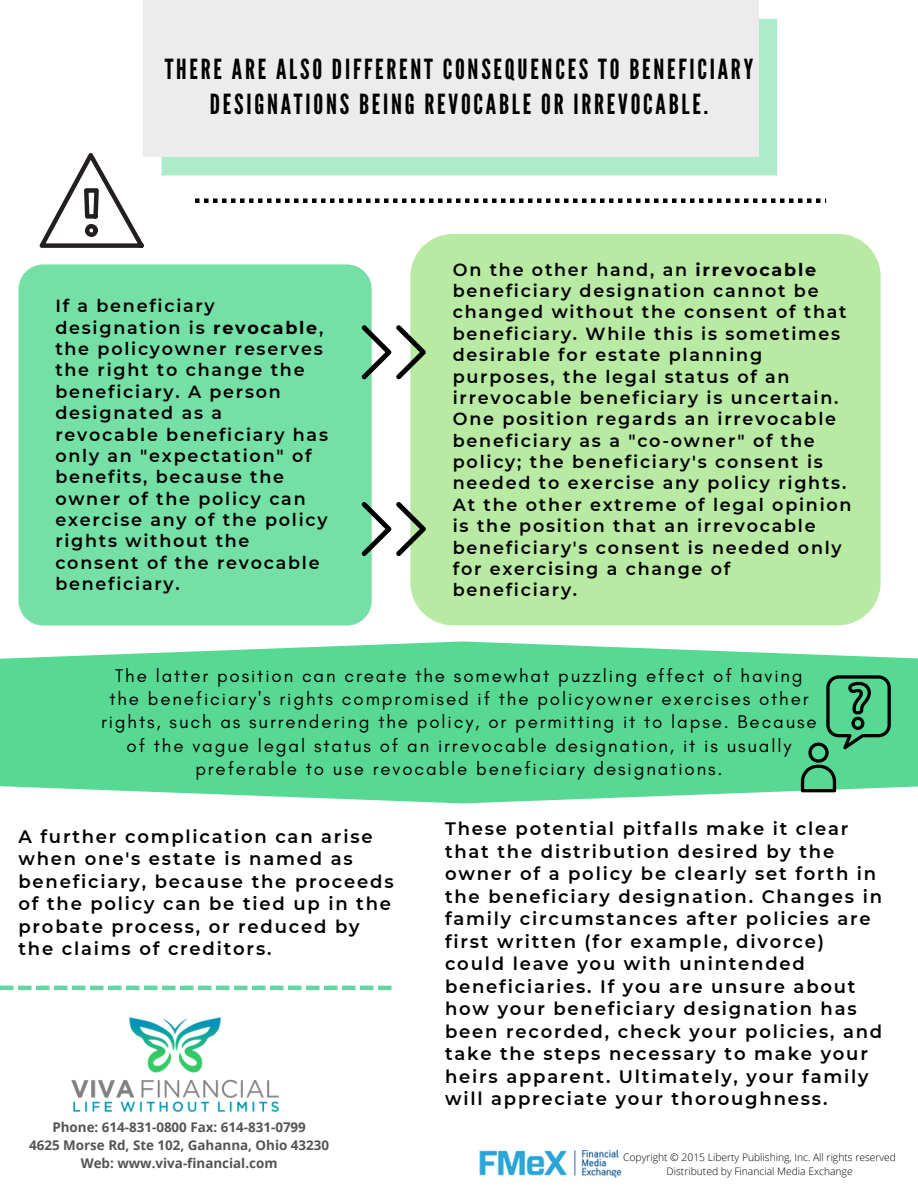
<style>
.page{position:relative;width:918px;height:1188px;background:#fff}
.page>*{position:absolute;margin:0;border:0;box-sizing:border-box;transform-origin:0 0}
.t1{font:27.6px/34.7px "League Gothic";letter-spacing:.1em;color:#000;text-align:center}
.t2{font:18.75px/23.4px "Glacial Indifference";letter-spacing:.1em;color:#000;text-align:center}
.t3{font:600 18px/22.5px "Montserrat";letter-spacing:.1em;color:#000}
.t4{font:600 17.55px/21.3px "Montserrat";letter-spacing:.1em;color:#000}
.t5{font:700 13.35px/18px "Open Sans";color:#545454;text-align:center}
.t6{font:300 10.35px/14.2px "Open Sans";color:#000;text-align:center}
.s1{font-weight:700}
</style>
<div class="page">
<div style="left:18px;top:264px;width:354px;height:362px;background:#75e0a6;border-radius:25px"></div>
<div style="left:161px;top:19px;width:616px;height:157px;background:#adecca"></div>
<div style="left:143px;top:0;width:615px;height:157px;background:#ececec"></div>
<div style="left:410px;top:234px;width:471px;height:391px;background:#b8eaa3"></div>
<svg style="left:195px;top:198px;width:631px;height:5px"></svg>
<svg style="left:39px;top:153px;width:105px;height:95px"></svg>
<svg style="left:0;top:641px;width:918px;height:162px;background:#69dd9f"></svg>
<svg style="left:801px;top:675px;width:90px;height:117px;background:#4bb67d"></svg>
<svg style="left:362px;top:325px;width:64px;height:54px"></svg>
<svg style="left:362px;top:502px;width:64px;height:54px"></svg>
<svg style="left:0;top:986px;width:392px;height:4px"></svg>
<img style="left:71px;top:1017px;width:209px;height:96px">
<img style="left:479px;top:1149px;width:143px;height:29px">
<h1 class="t1" style="left:165px;top:52px;width:590px">THERE ARE ALSO DIFFERENT CONSEQUENCES TO BENEFICIARY<br>DESIGNATIONS BEING REVOCABLE OR IRREVOCABLE.</h1>
<p class="t4" style="left:55px;top:295px;width:274px">If a beneficiary designation is <span class="s1">revocable</span>, the policyowner reserves the right to change the beneficiary. A person designated as a revocable beneficiary has only an "expectation" of benefits, because the owner of the policy can exercise any of the policy rights without the consent of the revocable beneficiary.</p>
<p class="t4" style="left:453px;top:259px;width:400px">On the other hand, an <span class="s1">irrevocable </span>beneficiary designation cannot be changed without the consent of that beneficiary. While this is sometimes desirable for estate planning purposes, the legal status of an irrevocable beneficiary is uncertain.<br>One position regards an irrevocable beneficiary as a "co-owner" of the policy; the beneficiary's consent is needed to exercise any policy rights.<br>At the other extreme of legal opinion is the position that an irrevocable beneficiary's consent is needed only for exercising a change of beneficiary.</p>
<p class="t2" style="left:101px;top:663px;width:717px">The latter position can create the somewhat puzzling effect of having the beneficiary's rights compromised if the policyowner exercises other rights, such as surrendering the policy, or permitting it to lapse. Because of the vague legal status of an irrevocable designation, it is usually preferable to use revocable beneficiary designations.</p>
<p class="t3" style="left:18px;top:825px;width:377px">A further complication can arise when one's estate is named as beneficiary, because the proceeds of the policy can be tied up in the probate process, or reduced by the claims of creditors.</p>
<p class="t3" style="left:445px;top:817px;width:439px">These potential pitfalls make it clear that the distribution desired by the owner of a policy be clearly set forth in the beneficiary designation. Changes in family circumstances after policies are first written (for example, divorce) could leave you with unintended beneficiaries. If you are unsure about how your beneficiary designation has been recorded, check your policies, and take the steps necessary to make your heirs apparent. Ultimately, your family will appreciate your thoroughness.</p>
<p class="t5" style="left:29px;top:1118px;width:301px">Phone: 614-831-0800 Fax: 614-831-0799<br>4625 Morse Rd, Ste 102, Gahanna, Ohio 43230<br>Web: www.viva-financial.com</p>
<p class="t6" style="left:623px;top:1150px;width:274px">Copyright © 2015 Liberty Publishing, Inc. All rights reserved<br>Distributed by Financial Media Exchange</p>
</div>
